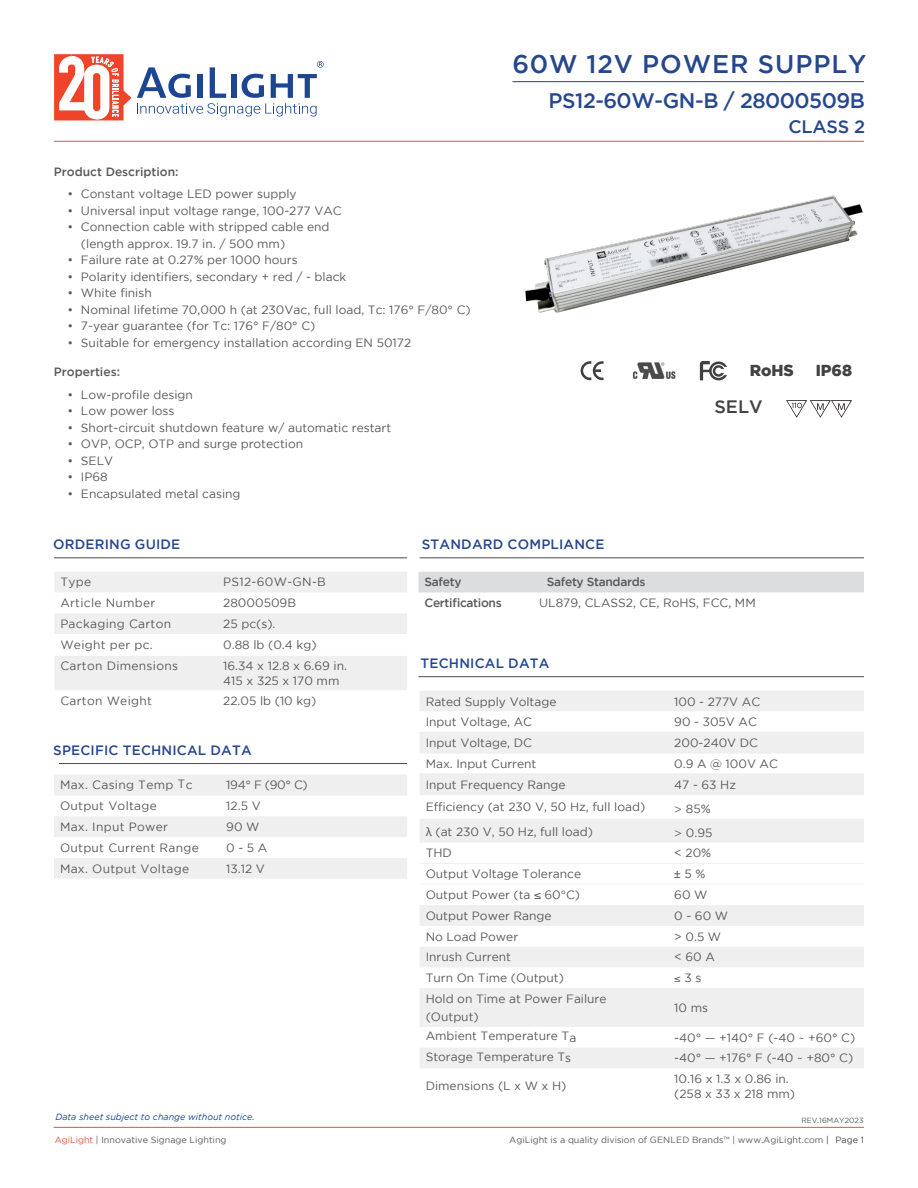
<style>
.page{position:relative;width:918px;height:1188px;background:#fff}
.page>*{position:absolute;margin:0;border:0;box-sizing:border-box;transform-origin:0 0}
.t1{font:500 25.5px "Gotham";letter-spacing:.04em;color:#26478e}
.t2{font:500 21px "Gotham";letter-spacing:-.025em;color:#26478e}
.t3{font:500 18px "Gotham";letter-spacing:-.01em;color:#26478e}
.t4{font:500 18px "Gotham";color:#414042}
.t5{font:900 15.9px "Gotham";color:#414042}
.t6{font:500 13.5px "Gotham";letter-spacing:.015em;color:#26478e}
.t7{font:12px/14.4px "Gotham";color:#58595b}
.t8{font:12px "Gotham";letter-spacing:.025em;color:#58595b}
.t9{font:500 12px "Gotham";letter-spacing:-.025em;color:#58595b}
.t10{font:500 12px "Gotham";color:#58595b}
.t11{font:9px "Gotham";color:#58595b}
.t12{font:italic 9px "Gotham";color:#1d4592}
.t13{font:7.5px "Gotham";color:#58595b}
.s1{font-family:"Avenir"}
.s2{font-family:"Helvetica Neue"}
.s3{font-family:"Arial"}
.s4{font-family:"Helvetica"}
.s5{font-weight:300}
.s6{color:#db5337}
.s7{color:#414042}
</style>
<div class="page">
<hr style="left:54px;top:141px;width:810px;height:1px;background:#db5336">
<hr style="left:54px;top:1127px;width:810px;height:1px;background:#db5337">
<svg style="left:137px;top:61px;width:187px;height:56px"></svg>
<svg style="left:54px;top:54px;width:77px;height:66px"></svg>
<svg style="left:54px;top:572px;width:353px;height:118px"></svg>
<svg style="left:54px;top:775px;width:353px;height:62px"></svg>
<div style="left:54px;top:858px;width:353px;height:21px;background:#efeff0"></div>
<hr style="left:54px;top:558px;width:353px;height:1px;background:#4a4a4b">
<hr style="left:59px;top:763px;width:348px;height:1px;background:#4a4a4b">
<div style="left:420px;top:819px;width:444px;height:23px;background:#efeff0"></div>
<svg style="left:420px;top:905px;width:444px;height:122px;fill:#efeff0"></svg>
<div style="left:420px;top:1048px;width:444px;height:20px;background:#efeff0"></div>
<div style="left:420px;top:774px;width:444px;height:21px;background:#efeff0"></div>
<hr style="left:668px;top:794px;width:196px;height:1px;background:#efeff0">
<svg style="left:420px;top:691px;width:444px;height:62px"></svg>
<hr style="left:668px;top:753px;width:196px;height:1px;background:#efeff0">
<hr style="left:420px;top:863px;width:243px;height:1px;background:#efeff0">
<hr style="left:668px;top:863px;width:196px;height:1px;background:#efeff0">
<hr style="left:420px;top:884px;width:243px;height:1px;background:#efeff0">
<hr style="left:668px;top:884px;width:196px;height:1px;background:#efeff0">
<hr style="left:418px;top:676px;width:446px;height:1px;background:#4a4a4b">
<hr style="left:512px;top:81px;width:352px;height:1px;background:#1d4592">
<hr style="left:420px;top:558px;width:444px;height:1px;background:#4a4a4b">
<div style="left:418px;top:572px;width:446px;height:20px;background:#dcddde"></div>
<svg style="left:581px;top:361px;width:23px;height:19px"></svg>
<img style="left:632px;top:362px;width:44px;height:17px">
<svg style="left:700px;top:361px;width:27px;height:19px"></svg>
<svg style="left:786px;top:400px;width:66px;height:18px"></svg>
<img style="left:525px;top:195px;width:338px;height:118px">
<p class="t10" style="left:54px;top:165px;width:126px">Product Description:</p>
<p class="t7" style="left:67px;top:187px;width:231px">• Constant voltage LED power supply</p>
<p class="t7" style="left:67px;top:203px;width:276px">• Universal input voltage range, 100-277 VAC</p>
<p class="t7" style="left:81px;top:219px;width:250px;line-height:16.5px;text-indent:-14px">• Connection cable with stripped cable end (length approx. 19.7 in. / 500 mm)</p>
<p class="t7" style="left:67px;top:253px;width:232px">• Failure rate at 0.27% per 1000 hours</p>
<p class="t7" style="left:67px;top:269px;width:280px">• Polarity identifiers, secondary + red / - black</p>
<p class="t7" style="left:67px;top:286px;width:86px">• White finish</p>
<p class="t7" style="left:67px;top:302px;width:405px">• Nominal lifetime 70,000 h (at 230Vac, full load, Tc: 176° F/80° C)</p>
<p class="t7" style="left:67px;top:319px;width:250px">• 7-year guarantee (for Tc: 176° F/80° C)</p>
<p class="t7" style="left:67px;top:335px;width:345px">• Suitable for emergency installation according EN 50172</p>
<p class="t10" style="left:54px;top:365px;width:68px">Properties:</p>
<p class="t7" style="left:67px;top:387px;width:127px">• Low-profile design</p>
<p class="t7" style="left:67px;top:403px;width:109px">• Low power loss</p>
<p class="t7" style="left:67px;top:420px;width:325px">• Short-circuit shutdown feature w/ automatic restart</p>
<p class="t7" style="left:67px;top:436px;width:237px">• OVP, OCP, OTP and surge protection</p>
<p class="t7" style="left:67px;top:453px;width:47px">• SELV</p>
<p class="t7" style="left:67px;top:469px;width:42px">• IP68</p>
<p class="t7" style="left:67px;top:486px;width:175px">• Encapsulated metal casing</p>
<h1 class="t1" style="left:513px;top:49px;width:355px">60W 12V POWER SUPPLY</h1>
<h2 class="t2" style="left:548px;top:89px;width:318px">PS12-60W-GN-B / 28000509B</h2>
<h3 class="t3" style="left:789px;top:116px;width:78px">CLASS 2</h3>
<h3 class="t5" style="left:750px;top:362px;width:46px">RoHS</h3>
<h3 class="t5" style="left:816px;top:362px;width:38px">IP68</h3>
<h3 class="t4" style="left:714px;top:397px;width:50px">SELV</h3>
<p class="t6" style="left:53px;top:537px;width:129px">ORDERING GUIDE</p>
<p class="t7" style="left:60px;top:575px;width:32px">Type</p>
<p class="t8" style="left:223px;top:576px;width:104px">PS12-60W-GN-B</p>
<p class="t8" style="left:60px;top:596px;width:97px">Article Number</p>
<p class="t7" style="left:223px;top:596px;width:74px">28000509B</p>
<p class="t8" style="left:60px;top:617px;width:112px">Packaging Carton</p>
<p class="t7" style="left:223px;top:616px;width:54px">25 pc(s).</p>
<p class="t8" style="left:60px;top:638px;width:94px">Weight per pc.</p>
<p class="t7" style="left:223px;top:637px;width:95px">0.88 lb (0.4 kg)</p>
<p class="t8" style="left:60px;top:659px;width:119px">Carton Dimensions</p>
<p class="t7" style="left:223px;top:659px;width:125px">16.34 x 12.8 x 6.69 in.<br>415 x 325 x 170 mm</p>
<p class="t8" style="left:60px;top:694px;width:93px">Carton Weight</p>
<p class="t7" style="left:223px;top:693px;width:95px">22.05 lb (10 kg)</p>
<p class="t6" style="left:53px;top:743px;width:200px">SPECIFIC TECHNICAL DATA</p>
<p class="t8" style="left:60px;top:778px;width:134px">Max. Casing Temp Tc</p>
<p class="t7" style="left:226px;top:778px;width:83px">194° F (90° C)</p>
<p class="t8" style="left:60px;top:799px;width:98px">Output Voltage</p>
<p class="t7" style="left:226px;top:799px;width:36px">12.5 V</p>
<p class="t8" style="left:60px;top:820px;width:110px">Max. Input Power</p>
<p class="t7" style="left:226px;top:820px;width:35px">90 W</p>
<p class="t8" style="left:60px;top:841px;width:140px">Output Current Range</p>
<p class="t7" style="left:226px;top:840px;width:43px">0 - 5 A</p>
<p class="t8" style="left:60px;top:862px;width:131px">Max. Output Voltage</p>
<p class="t7" style="left:226px;top:861px;width:40px">13.12 V</p>
<p class="t12" style="left:55px;top:1112px;width:201px">Data sheet subject to change without notice.</p>
<p class="t6" style="left:422px;top:537px;width:184px">STANDARD COMPLIANCE</p>
<p class="t9" style="left:424px;top:575px;width:39px">Safety</p>
<p class="t9" style="left:547px;top:575px;width:100px">Safety Standards</p>
<p class="t9" style="left:424px;top:596px;width:79px">Certifications</p>
<p class="t7" style="left:539px;top:596px;width:218px">UL879, CLASS2, CE, RoHS, FCC, MM</p>
<p class="t6" style="left:421px;top:656px;width:130px">TECHNICAL DATA</p>
<p class="t7" style="left:426px;top:694px;width:132px">Rated Supply Voltage</p>
<p class="t7" style="left:674px;top:694px;width:87px">100 - 277V AC</p>
<p class="t7" style="left:426px;top:715px;width:108px">Input Voltage, AC</p>
<p class="t7" style="left:674px;top:715px;width:84px">90 - 305V AC</p>
<p class="t7" style="left:426px;top:735px;width:108px">Input Voltage, DC</p>
<p class="t7" style="left:674px;top:735px;width:85px">200-240V DC</p>
<p class="t7" style="left:426px;top:756px;width:112px">Max. Input Current</p>
<p class="t7" style="left:674px;top:756px;width:105px">0.9 A @ 100V AC</p>
<p class="t7" style="left:426px;top:777px;width:142px">Input Frequency Range</p>
<p class="t7" style="left:674px;top:777px;width:63px">47 - 63 Hz</p>
<p class="t7" style="left:426px;top:799px;width:221px">Efficiency (at 230 V, 50 Hz, full load)</p>
<p class="t7" style="left:674px;top:801px;width:38px"><span class="s1">&gt;</span> 85%</p>
<p class="t7" style="left:426px;top:825px;width:169px"><span class="s2">λ</span> (at 230 V, 50 Hz, full load)</p>
<p class="t7" style="left:674px;top:825px;width:40px"><span class="s1">&gt;</span> 0.95</p>
<p class="t7" style="left:426px;top:846px;width:28px">THD</p>
<p class="t7" style="left:674px;top:846px;width:39px">&lt; 20%</p>
<p class="t7" style="left:426px;top:866px;width:157px">Output Voltage Tolerance</p>
<p class="t7" style="left:674px;top:866px;width:33px"><span class="s3">±</span> 5 %</p>
<p class="t7" style="left:426px;top:887px;width:156px">Output Power (ta <span class="s4">≤</span> 60<span class="s5">°</span>C)</p>
<p class="t7" style="left:674px;top:887px;width:35px">60 W</p>
<p class="t7" style="left:426px;top:908px;width:127px">Output Power Range</p>
<p class="t7" style="left:674px;top:908px;width:55px">0 - 60 W</p>
<p class="t7" style="left:426px;top:929px;width:94px">No Load Power</p>
<p class="t7" style="left:674px;top:929px;width:49px">&gt; 0.5 W</p>
<p class="t7" style="left:426px;top:950px;width:87px">Inrush Current</p>
<p class="t7" style="left:674px;top:950px;width:42px">&lt; 60 A</p>
<p class="t7" style="left:426px;top:971px;width:140px">Turn On Time (Output)</p>
<p class="t7" style="left:674px;top:971px;width:29px">≤ 3 s</p>
<p class="t7" style="left:426px;top:989px;width:182px;line-height:18px">Hold on Time at Power Failure (Output)</p>
<p class="t7" style="left:674px;top:1000px;width:35px">10 ms</p>
<p class="t7" style="left:426px;top:1029px;width:152px">Ambient Temperature Ta</p>
<p class="t7" style="left:674px;top:1030px;width:182px">-40° — +140° F (-40 ~ +60° C)</p>
<p class="t7" style="left:426px;top:1049px;width:147px">Storage Temperature Ts</p>
<p class="t7" style="left:674px;top:1051px;width:181px">-40° — +176° F (-40 ~ +80° C)</p>
<p class="t7" style="left:426px;top:1079px;width:142px">Dimensions (L x W x H)</p>
<p class="t7" style="left:674px;top:1072px;width:122px">10.16 x 1.3 x 0.86 in. (258 x 33 x 218 mm)</p>
<p class="t13" style="left:801px;top:1116px;width:64px">REV.16MAY2023</p>
<p class="t11" style="left:55px;top:1135px;width:173px"><span class="s6">AgiLight</span> | Innovative Signage Lighting</p>
<p class="t11" style="left:509px;top:1135px;width:356px">AgiLight is a quality division of GENLED Brands™ | www.AgiLight.com <span class="s7">| Page 1</span></p>
</div>
